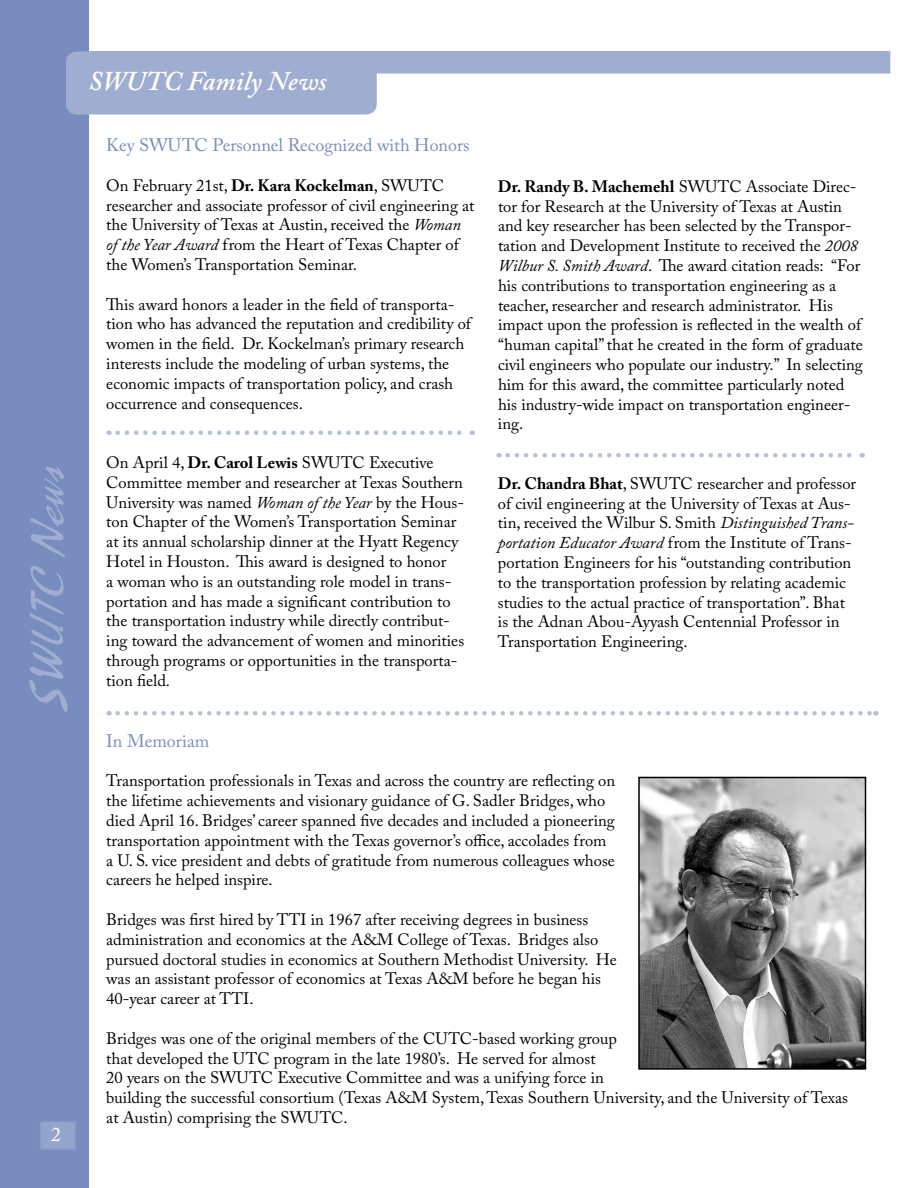
<style>
.page{position:relative;width:918px;height:1188px;background:#fff}
.page>*{position:absolute;margin:0;border:0;box-sizing:border-box;transform-origin:0 0}
.t1{font:italic 51px "Minstrella";color:#9fadd1}
.t2{font:italic 600 27px "Adobe Caslon Pro";color:#fff}
.t3{font:19.5px "Adobe Caslon Pro";color:#fff}
.t4{font:18px "Adobe Caslon Pro";color:#788cbe}
.t5{font:16.5px/19.8px "Adobe Caslon Pro";color:#000}
.s1{font-weight:700}
.s2{font-style:italic}
</style>
<div class="page">
<div style="left:0;top:0;width:88px;height:1188px;background:#788cbe"></div>
<svg style="left:118px;top:431px;width:355px;height:4px"></svg>
<svg style="left:508px;top:453px;width:355px;height:5px"></svg>
<svg style="left:118px;top:711px;width:758px;height:5px"></svg>
<div style="left:40px;top:1122px;width:35px;height:27px;background:#94a5cc"></div>
<div style="left:40px;top:1121px;width:36px;height:29px;border:2px solid #8b9dc7"></div>
<div style="left:66px;top:52px;width:311px;height:63px;background:#9fadd1"></div>
<div style="left:90px;top:51px;width:800px;height:23px;background:#9fadd1"></div>
<img style="left:641px;top:780px;width:222px;height:287px">
<div style="left:638px;top:777px;width:228px;height:293px;border:2px solid #000"></div>
<h1 class="t1" style="left:21px;top:714px;width:266px;rotate:-90deg">SWUTCNews</h1>
<p class="t3" style="left:51px;top:1123px;width:11px">2</p>
<h2 class="t2" style="left:88px;top:65px;width:240px">SWUTC Family News</h2>
<p class="t4" style="left:106px;top:134px;width:365px">Key SWUTC Personnel Recognized with Honors</p>
<p class="t5" style="left:106px;top:175px;width:370px">On February 21st, <span class="s1">Dr. Kara Kockelman</span>, SWUTC researcher and associate professor of civil engineering at the University of Texas at Austin, received the <span class="s2">Woman of the Year Award</span> from the Heart of Texas Chapter of the Women’s Transportation Seminar.</p>
<p class="t5" style="left:106px;top:294px;width:366px">This award honors a leader in the field of transporta&shy;tion who has advanced the reputation and credibility of women in the field. Dr. Kockelman’s primary research interests include the modeling of urban systems, the economic impacts of transportation policy, and crash occurrence and consequences.</p>
<p class="t5" style="left:106px;top:452px;width:359px">On April 4, <span class="s1">Dr. Carol Lewis</span> SWUTC Executive Committee member and researcher at Texas Southern University was named <span class="s2">Woman of the Year</span> by the Hous&shy;ton Chapter of the Women’s Transportation Seminar at its annual scholarship dinner at the Hyatt Regency Hotel in Houston. This award is designed to honor<br>a woman who is an outstanding role model in trans&shy;portation and has made a significant contribution to the transportation industry while directly contribut&shy;ing toward the advancement of women and minorities through programs or opportunities in the transporta&shy;tion field.</p>
<p class="t5" style="left:498px;top:176px;width:366px"><span class="s1">Dr. Randy B. Machemehl</span> SWUTC Associate Direc&shy;tor for Research at the University of Texas at Austin and key researcher has been selected by the Transpor&shy;tation and Development Institute to received the <span class="s2">2008<br>Wilbur S. Smith Award</span>. The award citation reads: “For his contributions to transportation engineering as a teacher, researcher and research administrator. His impact upon the profession is reflected in the wealth of “human capital” that he created in the form of graduate civil engineers who populate our industry.” In selecting him for this award, the committee particularly noted his industry-wide impact on transportation engineer&shy;ing.</p>
<p class="t5" style="left:498px;top:473px;width:360px"><span class="s1">Dr. Chandra Bhat</span>, SWUTC researcher and professor of civil engineering at the University of Texas at Aus&shy;tin, received the Wilbur S. Smith <span class="s2">Distinguished Trans&shy;portation Educator Award</span> from the Institute of Trans&shy;portation Engineers for his “outstanding contribution to the transportation profession by relating academic studies to the actual practice of transportation”. Bhat is the Adnan Abou-Ayyash Centennial Professor in Transportation Engineering.</p>
<p class="t4" style="left:106px;top:730px;width:104px">In Memoriam</p>
<p class="t5" style="left:106px;top:771px;width:510px">Transportation professionals in Texas and across the country are reflecting on the lifetime achievements and visionary guidance of G. Sadler Bridges, who died April 16. Bridges’ career spanned five decades and included a pioneering transportation appointment with the Texas governor’s office, accolades from a U. S. vice president and debts of gratitude from numerous colleagues whose careers he helped inspire.</p>
<p class="t5" style="left:106px;top:909px;width:512px">Bridges was first hired by TTI in 1967 after receiving degrees in business administration and economics at the A&amp;M College of Texas. Bridges also pursued doctoral studies in economics at Southern Methodist University. He was an assistant professor of economics at Texas A&amp;M before he began his 40-year career at TTI.</p>
<p class="t5" style="left:106px;top:1028px;width:743px">Bridges was one of the original members of the CUTC-based working group<br>that developed the UTC program in the late 1980’s. He served for almost<br>20 years on the SWUTC Executive Committee and was a unifying force in<br>building the successful consortium (Texas A&amp;M System, Texas Southern University, and the University of Texas at Austin) comprising the SWUTC.</p>
</div>
